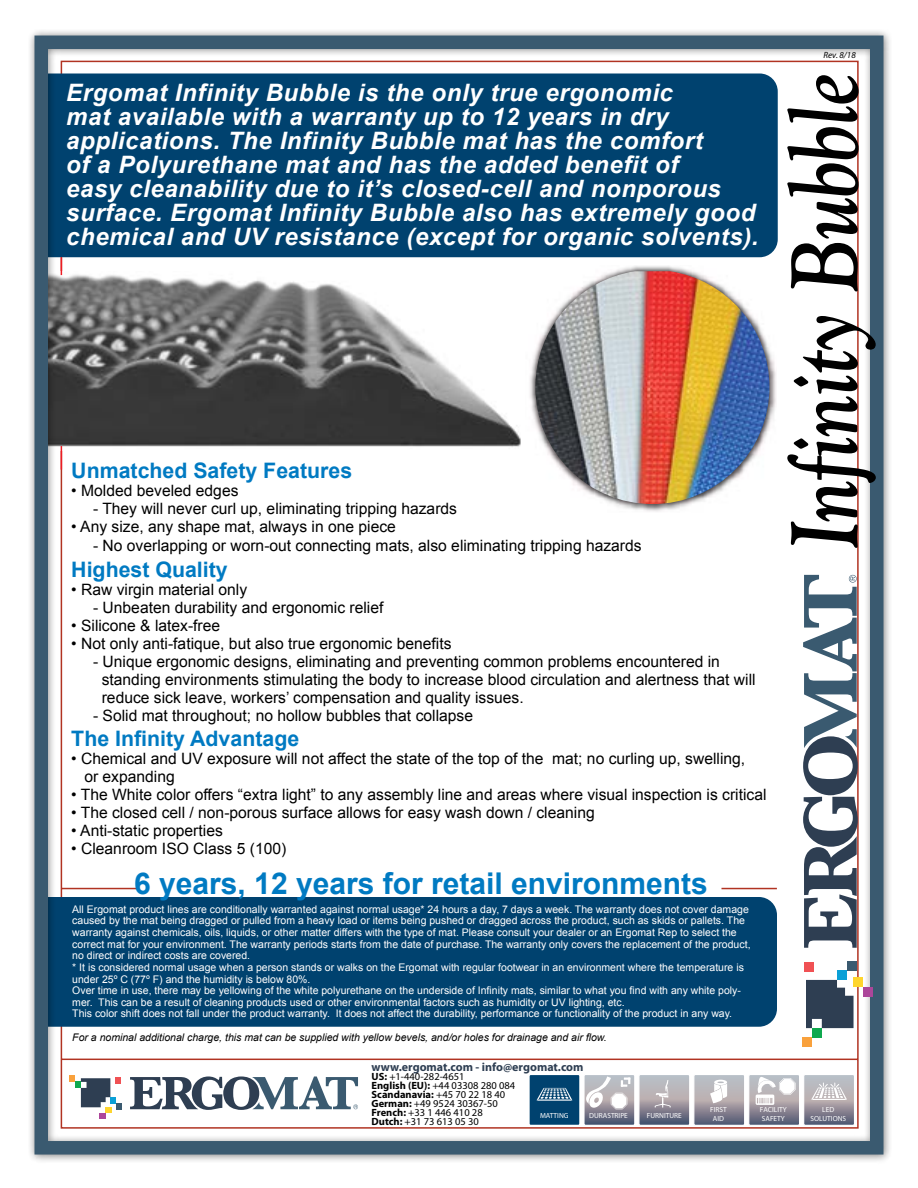
<style>
.page{position:relative;width:918px;height:1188px;background:#fff}
.page>*{position:absolute;margin:0;border:0;box-sizing:border-box;transform-origin:0 0}
.t1{font:italic 700 94.5px "Goudy Old Style BT";color:#000;scale:.83 1}
.t2{font:700 30px "Arial";color:#007ac2}
.t3{font:italic 700 24px/24px "Arial";letter-spacing:.025em;color:#fff}
.t4{font:700 21.3px "Arial";color:#007ac2}
.t5{font:15.6px/18px "Arial";color:#000}
.t6{font:700 12px "Myriad Pro";color:#2e3e52}
.t7{font:10.5px/11.6px "Arial";color:#fff}
.t8{font:10.5px/9px "Myriad Pro";color:#000}
.t9{font:italic 10.5px "Arial";color:#000}
.t10{font:italic 9px "Myriad Pro";color:#000}
.t11{font:7.35px/8.9px "Myriad Pro";color:#fff;text-align:center}
.s1{font-weight:700}
</style>
<div class="page">
<div style="left:28px;top:29px;width:865px;height:1135px;background:#000;opacity:.5"></div>
<div style="left:34px;top:36px;width:850px;height:1119px;border:14px solid #3a5a70"></div>
<svg style="left:61px;top:446px;width:1px;height:24px"></svg>
<svg style="left:61px;top:257px;width:1px;height:18px"></svg>
<svg style="left:803px;top:575px;width:55px;height:373px"></svg>
<svg style="left:806px;top:980px;width:48px;height:48px;background:#495768"></svg>
<div style="left:812px;top:1028px;width:10px;height:9px;background:#0fa84e"></div>
<div style="left:802px;top:1037px;width:10px;height:9px;background:#f9a13c"></div>
<div style="left:847px;top:961px;width:10px;height:10px;background:#3a5a70"></div>
<div style="left:837px;top:971px;width:10px;height:9px;background:#0aa0d7"></div>
<div style="left:804px;top:962px;width:10px;height:10px;background:#f05154"></div>
<div style="left:863px;top:987px;width:9px;height:10px;background:#ac469a"></div>
<div style="left:854px;top:977px;width:9px;height:10px;background:#fed52e"></div>
<p class="t3" style="left:66px;top:82px;width:694px">Ergomat Infinity Bubble is the only true ergonomic<br>mat available with a warranty up to 12 years in dry applications. The Infinity Bubble mat has the comfort<br>of a Polyurethane mat and has the added benefit of<br>easy cleanability due to it’s closed-cell and nonporous surface. Ergomat Infinity Bubble also has extremely good chemical and UV resistance (except for organic solvents).</p>
<h3 class="t4" style="left:71px;top:457px;width:282px">Unmatched Safety Features</h3>
<h3 class="t5" style="left:71px;top:482px;width:169px">• Molded beveled edges</h3>
<h3 class="t5" style="left:93px;top:500px;width:366px">- They will never curl up, eliminating tripping hazards</h3>
<h3 class="t5" style="left:71px;top:518px;width:326px">• Any size, any shape mat, always in one piece</h3>
<h3 class="t5" style="left:93px;top:537px;width:550px">- No overlapping or worn-out connecting mats, also eliminating tripping hazards</h3>
<h3 class="t4" style="left:71px;top:555px;width:158px">Highest Quality</h3>
<h3 class="t5" style="left:71px;top:581px;width:177px">• Raw virgin material only</h3>
<h3 class="t5" style="left:93px;top:599px;width:292px">- Unbeaten durability and ergonomic relief</h3>
<h3 class="t5" style="left:71px;top:617px;width:150px">• Silicone &amp; latex-free</h3>
<h3 class="t5" style="left:71px;top:635px;width:382px">• Not only anti-fatique, but also true ergonomic benefits</h3>
<p class="t5" style="left:102px;top:653px;width:655px;text-indent:-9px">- Unique ergonomic designs, eliminating and preventing common problems encountered in standing environments stimulating the body to increase blood circulation and alertness that will reduce sick leave, workers’ compensation and quality issues.</p>
<h3 class="t5" style="left:93px;top:707px;width:382px">- Solid mat throughout; no hollow bubbles that collapse</h3>
<h3 class="t4" style="left:71px;top:725px;width:229px">The Infinity Advantage</h3>
<h3 class="t5" style="left:84px;top:750px;width:662px;text-indent:-13px">• Chemical and UV exposure will not affect the state of the top of the mat; no curling up, swelling, or expanding</h3>
<h3 class="t5" style="left:71px;top:786px;width:697px">• The White color offers “extra light” to any assembly line and areas where visual inspection is critical</h3>
<h3 class="t5" style="left:71px;top:804px;width:525px">• The closed cell / non-porous surface allows for easy wash down / cleaning</h3>
<h3 class="t5" style="left:71px;top:822px;width:153px">• Anti-static properties</h3>
<h3 class="t5" style="left:71px;top:840px;width:217px">• Cleanroom ISO Class 5 (100)</h3>
<h2 class="t2" style="left:134px;top:864px;width:575px">6 years, 12 years for retail environments</h2>
<p class="t7" style="left:72px;top:903px;width:680px">All Ergomat product lines are conditionally warranted against normal usage* 24 hours a day, 7 days a week. The warranty does not cover damage caused by the mat being dragged or pulled from a heavy load or items being pushed or dragged across the product, such as skids or pallets. The warranty against chemicals, oils, liquids, or other matter differs with the type of mat. Please consult your dealer or an Ergomat Rep to select the correct mat for your environment. The warranty periods starts from the date of purchase. The warranty only covers the replacement of the product, no direct or indirect costs are covered.<br>* It is considered normal usage when a person stands or walks on the Ergomat with regular footwear in an environment where the temperature is under 25º C (77º F) and the humidity is below 80%.<br>Over time in use, there may be yellowing of the white polyurethane on the underside of Infinity mats, similar to what you find with any white poly&shy;mer. This can be a result of cleaning products used or other environmental factors such as humidity or UV lighting, etc.<br>This color shift does not fall under the product warranty. It does not affect the durability, performance or functionality of the product in any way.</p>
<p class="t9" style="left:72px;top:1030px;width:536px">For a nominal additional charge, this mat can be supplied with yellow bevels, and/or holes for drainage and air flow.</p>
<p class="t10" style="left:824px;top:49px;width:34px">Rev. 8/18</p>
<h1 class="t1" style="left:766px;top:548px;width:575px;rotate:-90deg">Infinity Bubble</h1>
<p class="t6" style="left:372px;top:1059px;width:214px">www.ergomat.com - info@ergomat.com</p>
<p class="t8" style="left:372px;top:1072px;width:145px"><span class="s1">US:</span> +1-440-282-4651<br><span class="s1">English (EU):</span> +44 03308 280 084<br><span class="s1">Scandanavia:</span> +45 70 22 18 40<br><span class="s1">German:</span> +49 9524 30367-50<br><span class="s1">French:</span> +33 1 446 410 28<br><span class="s1">Dutch:</span> +31 73 613 05 30</p>
<p class="t11" style="left:589px;top:1111px;width:40px">DURASTRIPE</p>
<p class="t11" style="left:647px;top:1111px;width:36px">FURNITURE</p>
<p class="t11" style="left:540px;top:1111px;width:30px">MATTING</p>
<p class="t11" style="left:710px;top:1105px;width:18px">FIRST<br>AID</p>
<p class="t11" style="left:760px;top:1105px;width:28px">FACILITY</p>
<p class="t11" style="left:762px;top:1114px;width:24px">SAFETY</p>
<p class="t11" style="left:810px;top:1105px;width:37px">LED<br>SOLUTIONS</p>
</div>
